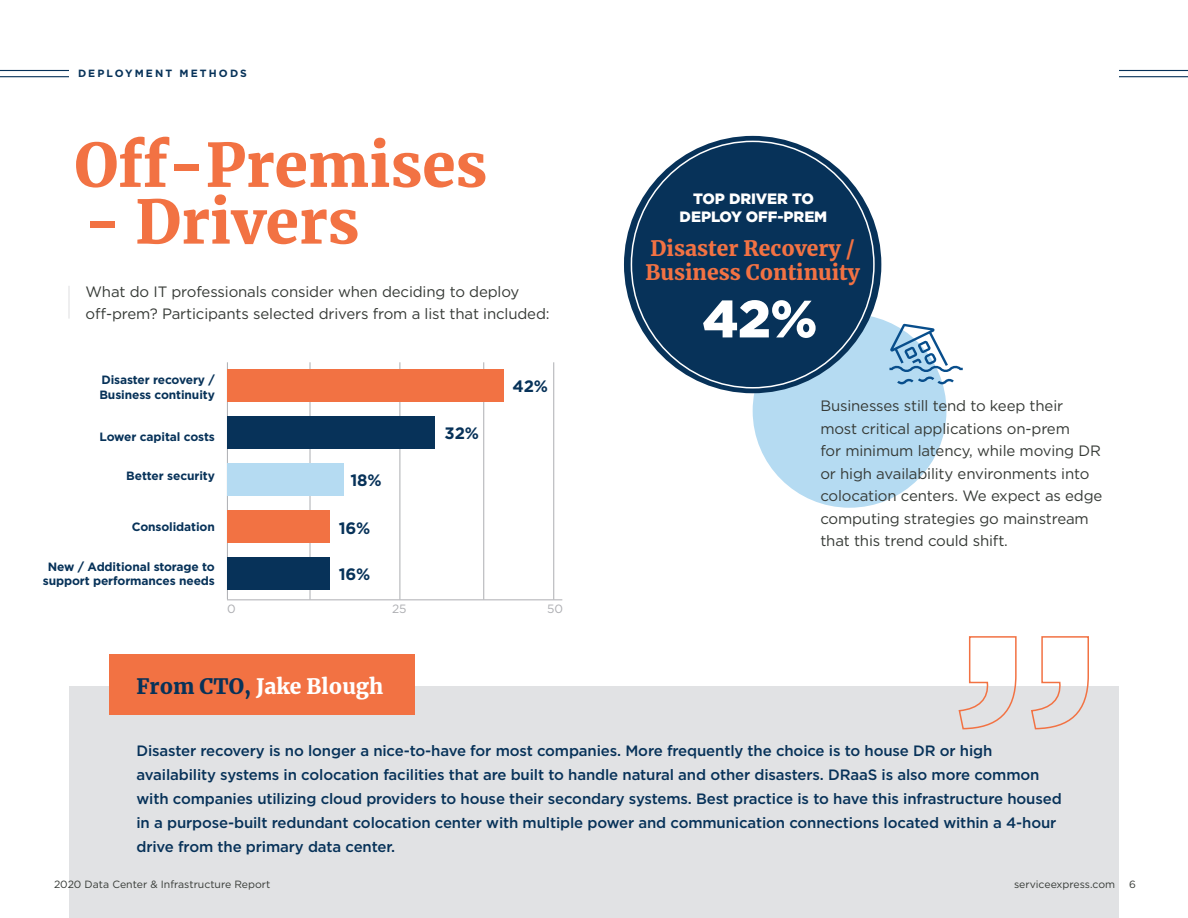
<style>
.page{position:relative;width:1188px;height:918px;background:#fff}
.page>*{position:absolute;margin:0;border:0;box-sizing:border-box;transform-origin:0 0}
.t1{font:900 60px "Merriweather";color:#f27243}
.t2{font:900 52.5px "Gotham";color:#fff}
.t3{font:900 21px/24px "Merriweather";color:#f27243}
.t4{font:900 21px "Merriweather";color:#fff}
.t5{font:700 16.5px "Gotham";letter-spacing:-.01em;color:#073259}
.t6{font:500 15px/24px "Gotham";letter-spacing:-.01em;color:#073259}
.t7{font:15px/22.5px "Gotham";letter-spacing:-.01em;color:#363a36}
.t8{font:900 15px/18px "Gotham";letter-spacing:-.005em;color:#fff;text-align:center}
.t9{font:700 12px/14.4px "Gotham";letter-spacing:-.01em;color:#073259}
.t10{font:12px "Gotham";color:#adaeb2}
.t11{font:10.5px "Gotham";color:#363a36}
.t12{font:700 10.5px "Gotham";letter-spacing:.2em;color:#073259}
.s1{color:#073259}
</style>
<div class="page">
<hr style="left:400px;top:362px;width:1px;height:237px;background:#adaeb2">
<hr style="left:483px;top:362px;width:1px;height:237px;background:#adaeb2">
<hr style="left:553px;top:362px;width:1px;height:237px;background:#adaeb2">
<hr style="left:310px;top:362px;width:1px;height:237px;background:#adaeb2">
<hr style="left:227px;top:362px;width:1px;height:237px;background:#adaeb2">
<hr style="left:227px;top:599px;width:335px;height:1px;background:#adaeb2">
<hr style="left:0;top:70px;width:69px;height:1px;background:#073259">
<hr style="left:0;top:76px;width:69px;height:1px;background:#073259">
<hr style="left:1119px;top:70px;width:69px;height:1px;background:#073259">
<hr style="left:1119px;top:76px;width:69px;height:1px;background:#073259">
<hr style="left:68px;top:286px;width:2px;height:33px;background:#e1e2e4">
<div style="left:70px;top:686px;width:1049px;height:232px;background:#e1e2e4"></div>
<div style="left:110px;top:654px;width:305px;height:61px;background:#f27243"></div>
<svg style="left:958px;top:636px;width:131px;height:94px"></svg>
<div style="left:227px;top:557px;width:103px;height:32px;background:#073259"></div>
<div style="left:227px;top:510px;width:103px;height:33px;background:#f27243"></div>
<div style="left:227px;top:463px;width:116px;height:33px;background:#b5dbf2"></div>
<div style="left:227px;top:416px;width:207px;height:33px;background:#073259"></div>
<div style="left:227px;top:370px;width:277px;height:32px;background:#f27243"></div>
<div style="left:753px;top:314px;width:193px;height:194px;background:#b5dbf2;border-radius:50%"></div>
<div style="left:624px;top:136px;width:257px;height:257px;background:#073259;border-radius:50%"></div>
<svg style="left:889px;top:324px;width:74px;height:60px"></svg>
<p class="t12" style="left:78px;top:69px;width:170px">DEPLOYMENT METHODS</p>
<h1 class="t1" style="left:74px;top:123px;width:414px">Off-Premises</h1>
<h1 class="t1" style="left:83px;top:193px;width:278px">- Drivers</h1>
<p class="t7" style="left:86px;top:281px;width:466px">What do IT professionals consider when deciding to deploy off-prem? Participants selected drivers from a list that included:</p>
<p class="t9" style="left:99px;top:374px;width:117px">Disaster recovery /<br>Business continuity</p>
<p class="t9" style="left:100px;top:430px;width:117px">Lower capital costs</p>
<p class="t9" style="left:126px;top:470px;width:90px">Better security</p>
<p class="t9" style="left:132px;top:520px;width:85px">Consolidation</p>
<p class="t9" style="left:43px;top:560px;width:174px;text-align:center">New / Additional storage to support performances needs</p>
<p class="t5" style="left:350px;top:473px;width:33px">18%</p>
<p class="t5" style="left:339px;top:521px;width:33px">16%</p>
<p class="t5" style="left:339px;top:567px;width:33px">16%</p>
<p class="t5" style="left:445px;top:426px;width:36px">32%</p>
<p class="t5" style="left:513px;top:379px;width:37px">42%</p>
<p class="t10" style="left:227px;top:604px;width:10px">0</p>
<p class="t10" style="left:392px;top:604px;width:16px">25</p>
<p class="t10" style="left:547px;top:604px;width:17px">50</p>
<h3 class="t4" style="left:136px;top:676px;width:248px"><span class="s1">From CTO,</span> Jake Blough</h3>
<p class="t8" style="left:680px;top:191px;width:149px">TOP DRIVER TO<br>DEPLOY OFF-PREM</p>
<h3 class="t3" style="left:645px;top:238px;width:216px">Disaster Recovery /<br>Business Continuity</h3>
<h2 class="t2" style="left:702px;top:295px;width:117px">42%</h2>
<p class="t7" style="left:820px;top:395px;width:284px">Businesses still tend to keep their most critical applications on-prem<br>for minimum latency, while moving DR or high availability environments into colocation centers. We expect as edge computing strategies go mainstream that this trend could shift.</p>
<p class="t6" style="left:136px;top:739px;width:927px">Disaster recovery is no longer a nice-to-have for most companies. More frequently the choice is to house DR or high availability systems in colocation facilities that are built to handle natural and other disasters. DRaaS is also more common with companies utilizing cloud providers to house their secondary systems. Best practice is to have this infrastructure housed in a purpose-built redundant colocation center with multiple power and communication connections located within a 4-hour drive from the primary data center.</p>
<p class="t11" style="left:54px;top:880px;width:218px">2020 Data Center &amp; Infrastructure Report</p>
<p class="t11" style="left:1014px;top:880px;width:103px">serviceexpress.com</p>
<p class="t11" style="left:1129px;top:880px;width:8px">6</p>
</div>
